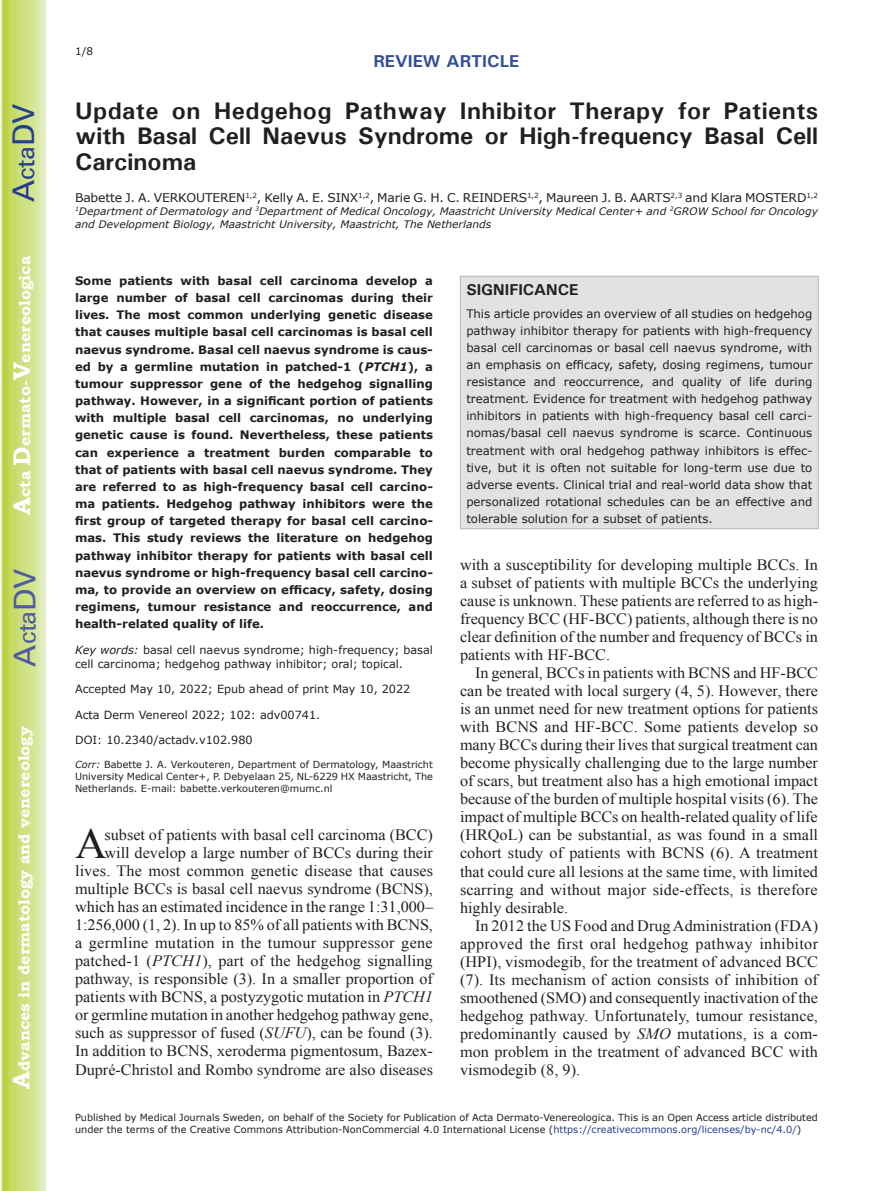
<style>
.page{position:relative;width:893px;height:1191px;background:#fff}
.page>*{position:absolute;margin:0;border:0;box-sizing:border-box;transform-origin:0 0}
.t1{font:42.9px "Times New Roman";color:#231f20}
.t2{font:30px "Univers";color:#4d5a9e}
.t3{font:30px "Univers";color:#253f8e}
.t4{font:700 24px/25.5px "Univers";color:#231f20;text-align:justify}
.t5{font:700 17.25px "Univers";color:#324f95}
.t6{font:15.75px/18px "Times New Roman";color:#231f20;text-align:justify}
.t7{font:700 15.75px "Bookman Old Style";color:#fff}
.t8{font:700 15.75px "Univers";color:#231f20}
.t9{font:12px "Verdana";letter-spacing:-.01em;color:#231f20}
.t10{font:700 11.7px/17.1px "Verdana";color:#231f20;text-align:justify}
.t11{font:11.7px/17.1px "Verdana";color:#231f20;text-align:justify}
.t12{font:11.25px/13.5px "Verdana";color:#231f20}
.t13{font:10.5px "Verdana";color:#231f20}
.t14{font:italic 10.35px/12.8px "Verdana";color:#231f20}
.t15{font:9.75px/11.7px "Verdana";color:#231f20}
.s1{font-size:24px}
.s2{font-style:italic}
.s3{color:#253f8e}
</style>
<div class="page">
<svg style="left:1px;top:0;width:45px;height:1191px;background:#cfe084"></svg>
<div style="left:460px;top:276px;width:359px;height:253px;background:#e2e2e1;border:1px solid #bab5b4"></div>
<h2 class="t3" style="left:6px;top:202px;width:100px;rotate:-90deg">A<span class="s1">cta</span>DV</h2>
<p class="t7" style="left:15px;top:515px;width:260px;rotate:-90deg"><span class="s1">A</span>cta <span class="s1">D</span>ermato-<span class="s1">V</span>enereologica</p>
<h2 class="t2" style="left:7px;top:666px;width:100px;rotate:-90deg">A<span class="s1">cta</span>DV</h2>
<p class="t7" style="left:15px;top:1088px;width:364px;rotate:-90deg"><span class="s1">A</span>dvances in dermatology and venereology</p>
<p class="t13" style="left:75px;top:44px;width:20px">1/8</p>
<p class="t5" style="left:373px;top:50px;width:147px">REVIEW ARTICLE</p>
<h3 class="t4" style="left:75px;top:97px;width:745px">Update on Hedgehog Pathway Inhibitor Therapy for Patients with Basal Cell Naevus Syndrome or High-frequency Basal Cell Carcinoma</h3>
<p class="t9" style="left:75px;top:190px;width:744px">Babette J. A. VERKOUTEREN<sup>1,2</sup>, Kelly A. E. SINX<sup>1,2</sup>, Marie G. H. C. REINDERS<sup>1,2</sup>, Maureen J. B. AARTS<sup>2,3</sup> and Klara MOSTERD<sup>1,2</sup></p>
<p class="t14" style="left:75px;top:205px;width:744px"><sup>1</sup>Department of Dermatology and <sup>3</sup>Department of Medical Oncology, Maastricht University Medical Center+ and <sup>2</sup>GROW School for Oncology and Development Biology, Maastricht University, Maastricht, The Netherlands</p>
<p class="t10" style="left:75px;top:272px;width:359px">Some patients with basal cell carcinoma develop a large number of basal cell carcinomas during their lives. The most common underlying genetic disease that causes multiple basal cell carcinomas is basal cell naevus syndrome. Basal cell naevus syndrome is caus&shy;ed by a germline mutation in patched-1 (<span class="s2">PTCH1</span>), a tumour suppressor gene of the hedgehog signalling pathway. However, in a significant portion of patients with multiple basal cell carcinomas, no underlying genetic cause is found. Nevertheless, these patients can experience a treatment burden comparable to that of patients with basal cell naevus syndrome. They are referred to as high-frequency basal cell carcino&shy;ma patients. Hedgehog pathway inhibitors were the first group of targeted therapy for basal cell carcino&shy;mas. This study reviews the literature on hedgehog pathway inhibitor therapy for patients with basal cell naevus syndrome or high-frequency basal cell carcino&shy;ma, to provide an overview on efficacy, safety, dosing regimens, tumour resistance and reoccurrence, and health-related quality of life.</p>
<p class="t12" style="left:75px;top:643px;width:359px"><span class="s2">Key words:</span> basal cell naevus syndrome; high-frequency; basal cell carcinoma; hedgehog pathway inhibitor; oral; topical.</p>
<p class="t12" style="left:75px;top:682px;width:337px">Accepted May 10, 2022; Epub ahead of print May 10, 2022</p>
<p class="t12" style="left:75px;top:708px;width:247px">Acta Derm Venereol 2022; 102: adv00741.</p>
<p class="t12" style="left:75px;top:733px;width:179px">DOI: 10.2340/actadv.v102.980</p>
<p class="t15" style="left:75px;top:758px;width:359px;text-align:justify"><span class="s2">Corr:</span> Babette J. A. Verkouteren, Department of Dermatology, Maastricht University Medical Center+, P. Debyelaan 25, NL-6229 HX Maastricht, The Netherlands. E-mail: babette.verkouteren@mumc.nl</p>
<h1 class="t1" style="left:75px;top:814px;width:33px">A</h1>
<p class="t6" style="left:75px;top:825px;width:360px;text-align:right">subset of patients with basal cell carcinoma (BCC)<br>will develop a large number of BCCs during their lives. The most common genetic disease that causes multiple BCCs is basal cell naevus syndrome (BCNS), which has an estimated incidence in the range 1:31,000– 1:256,000 (1, 2). In up to 85% of all patients with BCNS, a germline mutation in the tumour suppressor gene patched-1 (<span class="s2">PTCH1</span>), part of the hedgehog signalling pathway, is responsible (3). In a smaller proportion of patients with BCNS, a postyzygotic mutation in <span class="s2">PTCH1 </span>or germline mutation in another hedgehog pathway gene, such as suppressor of fused (<span class="s2">SUFU</span>), can be found (3).<br>In addition to BCNS, xeroderma pigmentosum, Bazex-Dupré-Christol and Rombo syndrome are also diseases</p>
<p class="t8" style="left:466px;top:279px;width:114px">SIGNIFICANCE</p>
<p class="t11" style="left:466px;top:305px;width:347px">This article provides an overview of all studies on hedgehog pathway inhibitor therapy for patients with high-frequency basal cell carcinomas or basal cell naevus syndrome, with an emphasis on efficacy, safety, dosing regimens, tumour resistance and reoccurrence, and quality of life during treatment. Evidence for treatment with hedgehog pathway inhibitors in patients with high-frequency basal cell carci&shy;nomas/basal cell naevus syndrome is scarce. Continuous treatment with oral hedgehog pathway inhibitors is effec&shy;tive, but it is often not suitable for long-term use due to adverse events. Clinical trial and real-world data show that personalized rotational schedules can be an effective and tolerable solution for a subset of patients.</p>
<p class="t6" style="left:460px;top:556px;width:360px">with a susceptibility for developing multiple BCCs. In a subset of patients with multiple BCCs the underlying cause is unknown. These patients are referred to as high&shy;frequency BCC (HF-BCC) patients, although there is no clear definition of the number and frequency of BCCs in patients with HF-BCC.</p>
<p class="t6" style="left:460px;top:664px;width:360px;text-indent:15px">In general, BCCs in patients with BCNS and HF-BCC can be treated with local surgery (4, 5). However, there is an unmet need for new treatment options for patients with BCNS and HF-BCC. Some patients develop so many BCCs during their lives that surgical treatment can become physically challenging due to the large number of scars, but treatment also has a high emotional impact because of the burden of multiple hospital visits (6). The impact of multiple BCCs on health-related quality of life (HRQoL) can be substantial, as was found in a small cohort study of patients with BCNS (6). A treatment that could cure all lesions at the same time, with limited scarring and without major side-effects, is therefore highly desirable.</p>
<p class="t6" style="left:460px;top:916px;width:360px;text-indent:15px">In 2012 the US Food and Drug Administration (FDA) approved the first oral hedgehog pathway inhibitor (HPI), vismodegib, for the treatment of advanced BCC (7). Its mechanism of action consists of inhibition of smoothened (SMO) and consequently inactivation of the hedgehog pathway. Unfortunately, tumour resistance, predominantly caused by <span class="s2">SMO</span> mutations, is a com&shy;mon problem in the treatment of advanced BCC with vismodegib (8, 9).</p>
<p class="t15" style="left:75px;top:1111px;width:744px">Published by Medical Journals Sweden, on behalf of the Society for Publication of Acta Dermato-Venereologica. This is an Open Access article distributed under the terms of the Creative Commons Attribution-NonCommercial 4.0 International License (<span class="s3">https://creativecommons.org/licenses/by-nc/4.0/</span>)</p>
</div>
